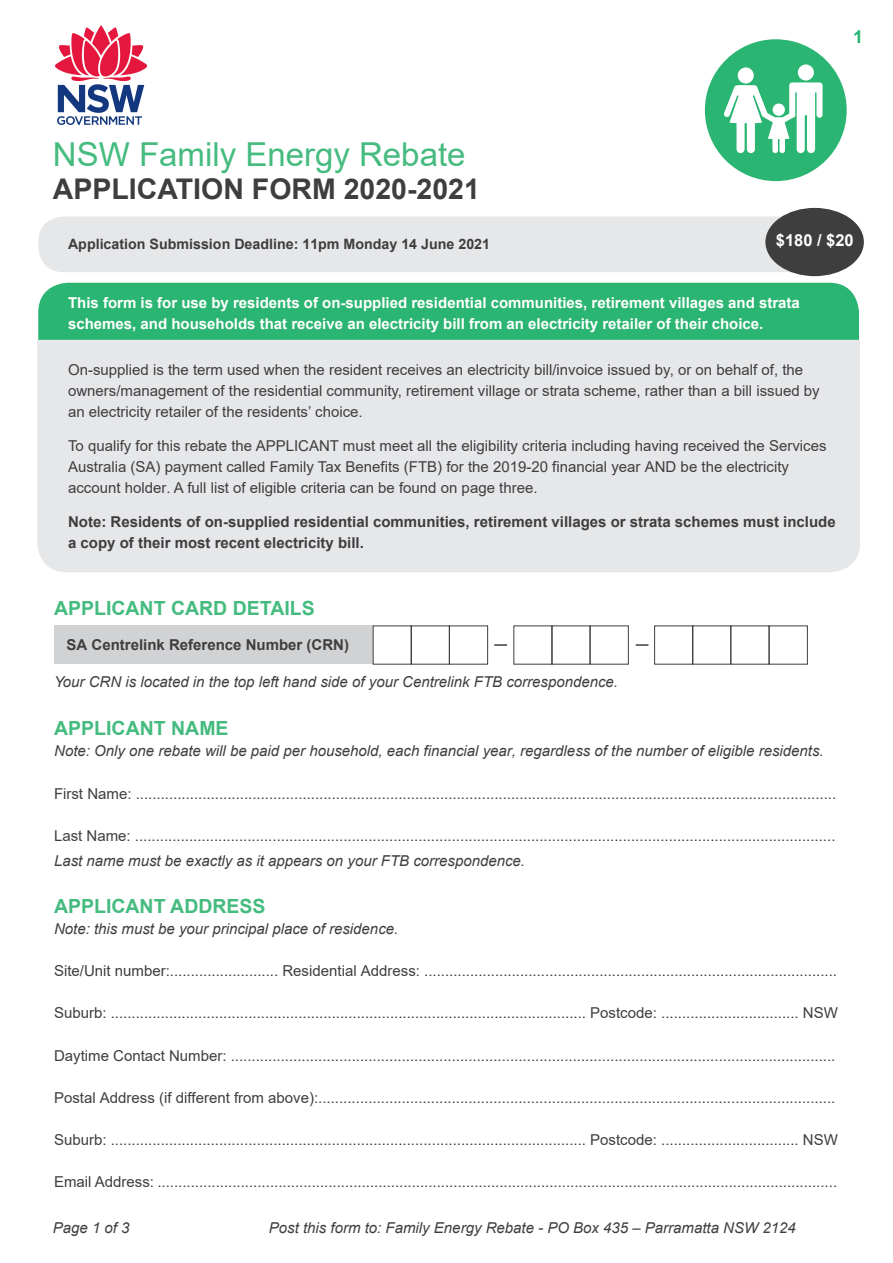
<style>
.page{position:relative;width:893px;height:1263px;background:#fff}
.page>*{position:absolute;margin:0;border:0;box-sizing:border-box;transform-origin:0 0}
.t1{font:33px "Arial";color:#45bb7f}
.t2{font:700 28.5px "Arial";color:#3e3e3f}
.t3{font:700 19.5px "Arial";color:#45bb7f}
.t4{font:700 18px "Arial";color:#2bb572}
.t5{font:700 16.5px "Arial";color:#fff}
.t6{font:15px/21px "Arial";color:#3e3e3f}
.t7{font:italic 15px "Arial";color:#3e3e3f}
.t8{font:700 15px/21px "Arial";color:#fff}
.t9{font:700 15px/21px "Arial";color:#3e3e3f}
.t10{font:700 15px "Arial";color:#3e3e3f}
.t11{font:700 14.25px "Arial";color:#3e3e3f}
.s1{font-style:inherit}
</style>
<div class="page">
<div style="left:38px;top:283px;width:821px;height:128px;background:#2bb572;border-radius:30px"></div>
<div style="left:37px;top:340px;width:823px;height:232px;background:#e6e7e9"></div>
<div style="left:38px;top:216px;width:821px;height:56px;background:#e6e7e9;border-radius:26px"></div>
<div style="left:54px;top:625px;width:319px;height:39px;background:#d1d2d4"></div>
<div style="left:411px;top:625px;width:39px;height:39px;border:1px solid #3e3e3f"></div>
<div style="left:449px;top:625px;width:39px;height:39px;border:1px solid #3e3e3f"></div>
<div style="left:551px;top:625px;width:39px;height:39px;border:1px solid #3e3e3f"></div>
<div style="left:590px;top:625px;width:39px;height:39px;border:1px solid #3e3e3f"></div>
<div style="left:692px;top:625px;width:39px;height:39px;border:1px solid #3e3e3f"></div>
<div style="left:730px;top:625px;width:39px;height:39px;border:1px solid #3e3e3f"></div>
<svg style="left:494px;top:644px;width:13px;height:2px"></svg>
<svg style="left:636px;top:644px;width:12px;height:2px"></svg>
<div style="left:769px;top:625px;width:39px;height:39px;border:1px solid #3e3e3f"></div>
<div style="left:705px;top:39px;width:142px;height:142px;background:#2bb572;border-radius:50%"></div>
<svg style="left:724px;top:64px;width:98px;height:89px"></svg>
<div style="left:765px;top:208px;width:99px;height:68px;background:#3e3e3f;border-radius:50%"></div>
<img style="left:55px;top:25px;width:93px;height:99px">
<h1 class="t1" style="left:53px;top:132px;width:414px">NSW Family Energy Rebate</h1>
<h2 class="t2" style="left:53px;top:169px;width:429px">APPLICATION FORM 20<span class="s1">20</span>-202<span class="s1">1</span></h2>
<p class="t11" style="left:68px;top:234px;width:424px">Application Submission Deadline: 11pm <span class="s1">Monday 14</span> June 202<span class="s1">1</span></p>
<p class="t4" style="left:853px;top:24px;width:12px">1</p>
<p class="t5" style="left:776px;top:228px;width:79px">$180 / $20</p>
<p class="t8" style="left:68px;top:292px;width:733px">This form is for use by residents of on-supplied residential communities, retirement villages and strata schemes, and households that receive an electricity bill from an electricity retailer of their choice.</p>
<p class="t6" style="left:68px;top:359px;width:753px">On-supplied is the term used when the resident receives an electricity bill/invoice issued by, or on behalf of, the owners/management of the residential community, retirement village or strata scheme, rather than a bill issued by an electricity retailer of the residents’ choice.</p>
<p class="t6" style="left:68px;top:435px;width:760px">To qualify for this rebate the APPLICANT must meet all the eligibility criteria including having received the <span class="s1">Services<br>Australia</span> (<span class="s1">SA</span>) payment called Family Tax Benefits (FTB) for the 201<span class="s1">9</span>-<span class="s1">20</span> financial year AND be the electricity account holder. A full list of eligible criteria can be found on page three.</p>
<p class="t9" style="left:68px;top:511px;width:769px">Note: Residents of on-supplied residential communities, retirement villages or strata schemes must include a copy of their most recent electricity bill.</p>
<h3 class="t3" style="left:54px;top:595px;width:262px">APPLICANT CARD DETAILS</h3>
<p class="t10" style="left:67px;top:634px;width:284px">SA Centrelink Reference Number (CRN)</p>
<p class="t7" style="left:54px;top:672px;width:565px">Your CRN is located in the top left hand side of your Centrelink FTB correspondence.</p>
<h3 class="t3" style="left:54px;top:715px;width:176px">APPLICANT NAME</h3>
<p class="t7" style="left:54px;top:741px;width:771px">Note: Only one rebate will be paid per household, each financial year, regardless of the number of eligible residents.</p>
<p class="t6" style="left:54px;top:783px;width:784px">First Name: ........................................................................................................................................................................</p>
<p class="t6" style="left:54px;top:825px;width:783px">Last Name: ........................................................................................................................................................................</p>
<p class="t7" style="left:54px;top:851px;width:473px">Last name must be exactly as it appears on your FTB correspondence.</p>
<h3 class="t3" style="left:54px;top:892px;width:213px">APPLICANT ADDRESS</h3>
<p class="t7" style="left:54px;top:919px;width:346px">Note: this must be your principal place of residence.</p>
<p class="t6" style="left:54px;top:960px;width:785px">Site/Unit number:.......................... Residential Address: ...................................................................................................</p>
<p class="t6" style="left:54px;top:1002px;width:785px">Suburb: .................................................................................................................. Postcode: ................................. NSW</p>
<p class="t6" style="left:54px;top:1045px;width:783px">Daytime Contact Number: .................................................................................................................................................</p>
<p class="t6" style="left:54px;top:1087px;width:783px">Postal Address (if different from above):............................................................................................................................</p>
<p class="t6" style="left:54px;top:1129px;width:785px">Suburb: .................................................................................................................. Postcode: ................................. NSW</p>
<p class="t6" style="left:54px;top:1171px;width:785px">Email Address: ...................................................................................................................................................................</p>
<p class="t7" style="left:53px;top:1218px;width:78px">Page 1 of 3</p>
<p class="t7" style="left:269px;top:1218px;width:528px">Post this form to: Family Energy Rebate - PO Box 435 – Parramatta NSW 2124</p>
</div>
